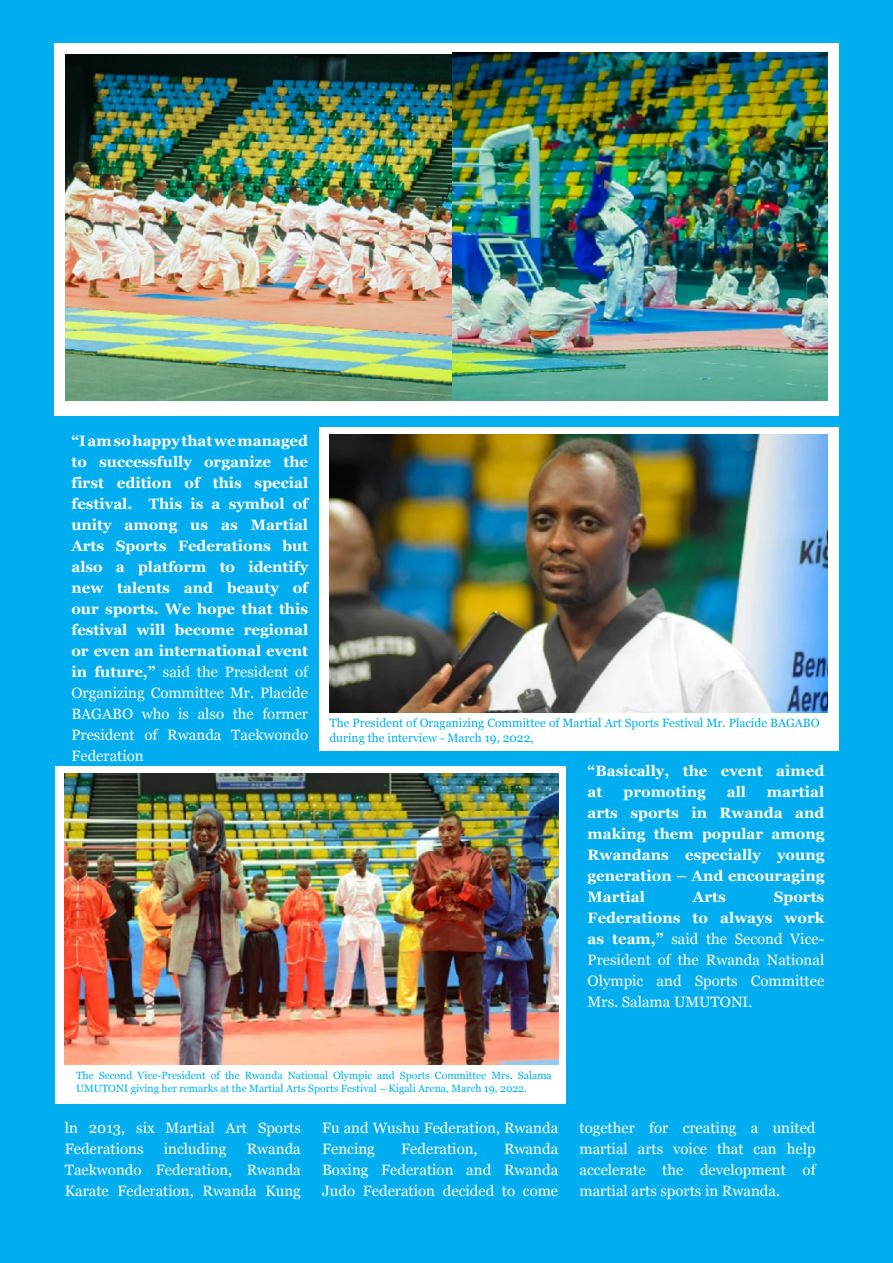
<style>
.page{position:relative;width:893px;height:1263px;background:#00aeef}
.page>*{position:absolute;margin:0;border:0;box-sizing:border-box;transform-origin:0 0}
.t1{font:700 15px/21px "Georgia";color:#fff;text-align:justify}
.t2{font:15px/21px "Georgia";color:#fff;text-align:justify}
.t3{font:12px/14.4px "Georgia";color:#00aeef}
.t4{font:10.5px/12.6px "Georgia";color:#00aeef}
.s1{font-weight:400}
.s2{font-weight:700}
</style>
<div class="page">
<div style="left:54px;top:43px;width:785px;height:372px;background:#fff"></div>
<img style="left:65px;top:53px;width:762px;height:349px">
<div style="left:319px;top:427px;width:520px;height:323px;background:#fff"></div>
<img style="left:329px;top:435px;width:498px;height:277px">
<div style="left:56px;top:766px;width:510px;height:337px;background:#fff"></div>
<img style="left:65px;top:774px;width:493px;height:290px">
<p class="t1" style="left:71px;top:430px;width:238px">“I am so happy that we managed to successfully organize the first edition of this special festival. This is a symbol of unity among us as Martial Arts Sports Federations but also a platform to identify new talents and beauty of our sports. We hope that this festival will become regional or even an international event in future,” <span class="s1">said the President of Organizing Committee Mr. Placide BAGABO who is also the former President of Rwanda Taekwondo Federation</span></p>
<p class="t3" style="left:329px;top:715px;width:492px">The President of Oraganizing Committee of Martial Art Sports Festival Mr. Placide BAGABO during the interview - March 19, 2022,</p>
<p class="t1" style="left:588px;top:759px;width:238px">“Basically, the event aimed at</p>
<p class="t1" style="left:588px;top:780px;width:238px;text-indent:179px">martial arts sports in Rwanda and making them popular among Rwandans especially young generation – And encouraging Martial</p>
<p class="t1" style="left:623px;top:780px;width:84px">promoting</p>
<p class="t1" style="left:727px;top:780px;width:21px">all</p>
<p class="t2" style="left:588px;top:885px;width:238px;text-indent:186px"><span class="s2">Sports Federations to always work as team,”</span> said the Second Vice-President of the Rwanda National Olympic and Sports Committee Mrs. Salama UMUTONI.</p>
<p class="t1" style="left:693px;top:885px;width:34px">Arts</p>
<p class="t4" style="left:76px;top:1069px;width:477px">The Second Vice-President of the Rwanda National Olympic and Sports Committee Mrs. Salama<br>UMUTONI giving her remarks at the Martial Arts Sports Festival – Kigali Arena, March 19, 2022.</p>
<p class="t2" style="left:65px;top:1116px;width:238px">ln 2013, six Martial Art Sports<br>Federations</p>
<p class="t2" style="left:65px;top:1137px;width:238px;text-indent:182px">Rwanda Taekwondo Federation, Rwanda Karate Federation, Rwanda Kung</p>
<p class="t2" style="left:164px;top:1137px;width:64px">including</p>
<p class="t2" style="left:322px;top:1116px;width:238px">Fu and Wushu Federation, Rwanda<br>Fencing</p>
<p class="t2" style="left:322px;top:1137px;width:238px;text-indent:182px">Rwanda Boxing Federation and Rwanda Judo Federation decided to come</p>
<p class="t2" style="left:401px;top:1137px;width:78px">Federation,</p>
<p class="t2" style="left:579px;top:1116px;width:238px">together for creating a united martial arts voice that can help accelerate the development of martial arts sports in Rwanda.</p>
</div>
